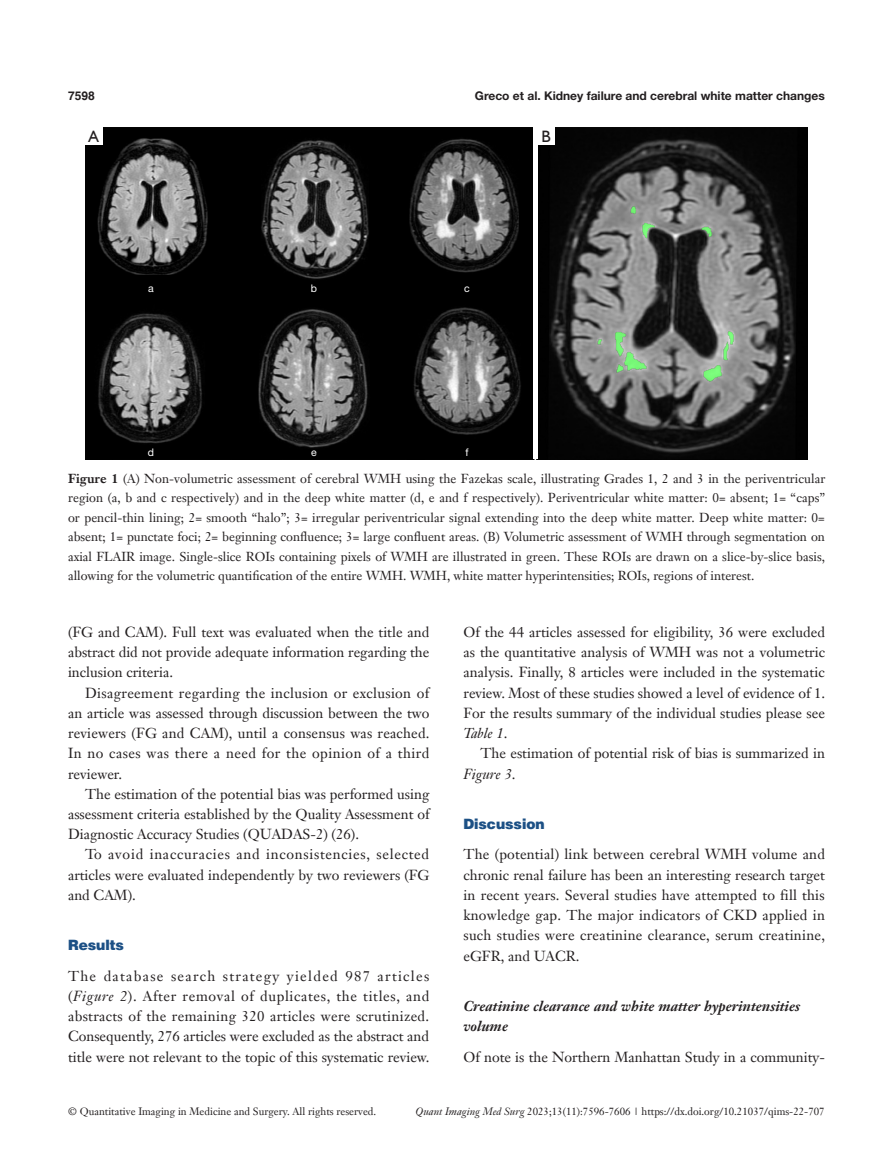
<style>
.page{position:relative;width:893px;height:1170px;background:#fff}
.page>*{position:absolute;margin:0;border:0;box-sizing:border-box;transform-origin:0 0}
.t1{font:16.5px "Humanist 521 BT";color:#231f20}
.t2{font:14.25px/20.2px "Janson Text LT";color:#231f20;text-align:justify}
.t3{font:italic 700 14.25px/20.2px "Janson Text LT";color:#231f20}
.t4{font:900 14.25px "Helvetica";color:#1c5085}
.t5{font:12.75px/19.5px "Janson Text LT";color:#231f20;text-align:justify}
.t6{font:700 12px "Helvetica Neue LT Pro";color:#231f20}
.t7{font:700 12px "Helvetica";color:#231f20}
.t8{font:10.5px "Janson Text LT";color:#231f20}
.t9{font:10.5px "Helvetica Neue LT Pro";color:#fff}
.s1{font-weight:700}
.s2{font-style:italic}
</style>
<div class="page">
<img style="left:85px;top:128px;width:723px;height:331px">
<div style="left:533px;top:128px;width:5px;height:331px;background:#fff"></div>
<div style="left:538px;top:128px;width:17px;height:17px;background:#fff"></div>
<div style="left:85px;top:128px;width:17px;height:17px;background:#fff"></div>
<p class="t7" style="left:68px;top:88px;width:28px">7598</p>
<p class="t6" style="left:475px;top:88px;width:351px">Greco et al. Kidney failure and cerebral white matter changes</p>
<p class="t1" style="left:88px;top:126px;width:12px">A</p>
<p class="t1" style="left:541px;top:126px;width:11px">B</p>
<p class="t9" style="left:148px;top:282px;width:7px">a</p>
<p class="t9" style="left:148px;top:446px;width:8px">d</p>
<p class="t9" style="left:311px;top:282px;width:8px">b</p>
<p class="t9" style="left:311px;top:446px;width:7px">e</p>
<p class="t9" style="left:464px;top:282px;width:7px">c</p>
<p class="t9" style="left:466px;top:446px;width:5px">f</p>
<p class="t5" style="left:68px;top:468px;width:759px"><span class="s1">Figure 1</span> (A) Non-volumetric assessment of cerebral WMH using the Fazekas scale, illustrating Grades 1, 2 and 3 in the periventricular region (a, b and c respectively) and in the deep white matter (d, e and f respectively). Periventricular white matter: 0= absent; 1= “caps” or pencil-thin lining; 2= smooth “halo”; 3= irregular periventricular signal extending into the deep white matter. Deep white matter: 0= absent; 1= punctate foci; 2= beginning confluence; 3= large confluent areas. (B) Volumetric assessment of WMH through segmentation on axial FLAIR image. Single-slice ROIs containing pixels of WMH are illustrated in green. These ROIs are drawn on a slice-by-slice basis, allowing for the volumetric quantification of the entire WMH. WMH, white matter hyperintensities; ROIs, regions of interest.</p>
<p class="t2" style="left:68px;top:621px;width:363px">(FG and CAM). Full text was evaluated when the title and abstract did not provide adequate information regarding the inclusion criteria.</p>
<p class="t2" style="left:68px;top:682px;width:363px;text-indent:17px">Disagreement regarding the inclusion or exclusion of an article was assessed through discussion between the two reviewers (FG and CAM), until a consensus was reached.<br>In no cases was there a need for the opinion of a third reviewer.</p>
<p class="t2" style="left:68px;top:783px;width:363px;text-indent:17px">The estimation of the potential bias was performed using assessment criteria established by the Quality Assessment of Diagnostic Accuracy Studies (QUADAS-2) (26).</p>
<p class="t2" style="left:68px;top:844px;width:363px;text-indent:17px">To avoid inaccuracies and inconsistencies, selected articles were evaluated independently by two reviewers (FG and CAM).</p>
<p class="t4" style="left:68px;top:935px;width:58px">Results</p>
<p class="t2" style="left:68px;top:965px;width:363px">The database search strategy yielded 987 articles (<span class="s2">Figure 2</span>). After removal of duplicates, the titles, and abstracts of the remaining 320 articles were scrutinized.<br>Consequently, 276 articles were excluded as the abstract and title were not relevant to the topic of this systematic review.</p>
<p class="t2" style="left:463px;top:621px;width:363px">Of the 44 articles assessed for eligibility, 36 were excluded as the quantitative analysis of WMH was not a volumetric analysis. Finally, 8 articles were included in the systematic review. Most of these studies showed a level of evidence of 1.<br>For the results summary of the individual studies please see <span class="s2">Table 1</span>.</p>
<p class="t2" style="left:463px;top:743px;width:363px;text-indent:17px">The estimation of potential risk of bias is summarized in<br><span class="s2">Figure 3</span>.</p>
<p class="t4" style="left:463px;top:814px;width:83px">Discussion</p>
<p class="t2" style="left:463px;top:844px;width:363px">The (potential) link between cerebral WMH volume and chronic renal failure has been an interesting research target in recent years. Several studies have attempted to fill this knowledge gap. The major indicators of CKD applied in such studies were creatinine clearance, serum creatinine, eGFR, and UACR.</p>
<p class="t3" style="left:463px;top:995px;width:338px">Creatinine clearance and white matter hyperintensities volume</p>
<p class="t2" style="left:463px;top:1046px;width:363px">Of note is the Northern Manhattan Study in a community-</p>
<p class="t8" style="left:68px;top:1104px;width:310px">© Quantitative Imaging in Medicine and Surgery. All rights reserved.</p>
<p class="t8" style="left:416px;top:1104px;width:411px"><span class="s2">Quant Imaging Med Surg</span> 2023;13(11):7596-7606 | https://dx.doi.org/10.21037/qims-22-707</p>
</div>
